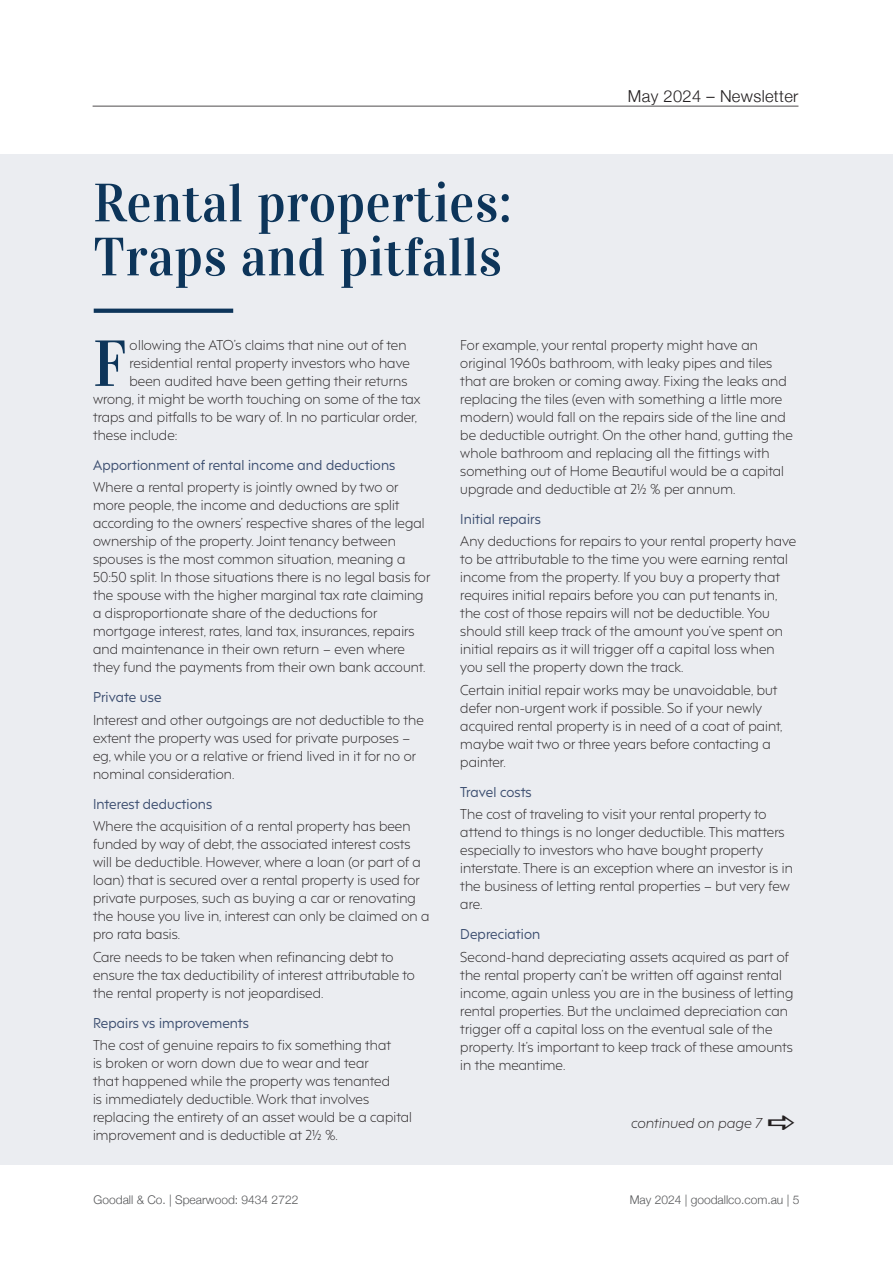
<style>
.page{position:relative;width:893px;height:1263px;background:#fff}
.page>*{position:absolute;margin:0;border:0;box-sizing:border-box;transform-origin:0 0}
.t1{font:65.1px "Vidaloka";color:#0d355a}
.t2{font:54px/54px "Vidaloka";letter-spacing:.01em;color:#0d355a}
.t3{font:300 16.5px "Helvetica Neue";letter-spacing:.02em;color:#231f20}
.t4{font:300 13.5px/18px "F37 Hooj";letter-spacing:.01em;color:#231f20}
.t5{font:13.5px "F37 Hooj";letter-spacing:.01em;color:#3c4e70}
.t6{font:italic 300 13.5px "F37 Hooj";letter-spacing:.01em;color:#231f20}
.t7{font:300 12px "Helvetica Neue";color:#57585a}
</style>
<div class="page">
<hr style="left:93px;top:106px;width:705px;height:1px;background:#231f20">
<div style="left:0;top:154px;width:893px;height:1011px;background:#ebedf1"></div>
<svg style="left:94px;top:309px;width:139px;height:4px"></svg>
<h2 class="t2" style="left:93px;top:176px;width:420px">Rental properties:<br>Traps and pitfalls</h2>
<p class="t3" style="left:628px;top:83px;width:172px">May 2024 – Newsletter</p>
<h1 class="t1" style="left:93px;top:325px;width:35px">F</h1>
<p class="t4" style="left:129px;top:334px;width:278px">ollowing the ATO’s claims that nine out of ten</p>
<p class="t4" style="left:129px;top:352px;width:282px">residential rental property investors who have</p>
<p class="t4" style="left:129px;top:370px;width:279px">been audited have been getting their returns</p>
<p class="t4" style="left:93px;top:388px;width:329px">wrong, it might be worth touching on some of the tax</p>
<p class="t4" style="left:93px;top:406px;width:326px">traps and pitfalls to be wary of. In no particular order,</p>
<p class="t4" style="left:93px;top:424px;width:86px">these include:</p>
<p class="t5" style="left:93px;top:453px;width:304px">Apportionment of rental income and deductions</p>
<p class="t4" style="left:93px;top:477px;width:339px">Where a rental property is jointly owned by two or more people, the income and deductions are split according to the owners’ respective shares of the legal ownership of the property. Joint tenancy between spouses is the most common situation, meaning a 50:50 split. In those situations there is no legal basis for the spouse with the higher marginal tax rate claiming a disproportionate share of the deductions for mortgage interest, rates, land tax, insurances, repairs and maintenance in their own return – even where they fund the payments from their own bank account.</p>
<p class="t5" style="left:93px;top:686px;width:70px">Private use</p>
<p class="t4" style="left:93px;top:709px;width:332px">Interest and other outgoings are not deductible to the extent the property was used for private purposes – eg, while you or a relative or friend lived in it for no or nominal consideration.</p>
<p class="t5" style="left:93px;top:792px;width:121px">Interest deductions</p>
<p class="t4" style="left:93px;top:816px;width:338px">Where the acquisition of a rental property has been funded by way of debt, the associated interest costs will be deductible. However, where a loan (or part of a loan) that is secured over a rental property is used for private purposes, such as buying a car or renovating the house you live in, interest can only be claimed on a pro rata basis.</p>
<p class="t4" style="left:93px;top:946px;width:323px">Care needs to be taken when refinancing debt to ensure the tax deductibility of interest attributable to the rental property is not jeopardised.</p>
<p class="t5" style="left:93px;top:1011px;width:157px">Repairs vs improvements</p>
<p class="t4" style="left:93px;top:1035px;width:320px">The cost of genuine repairs to fix something that<br>is broken or worn down due to wear and tear<br>that happened while the property was tenanted<br>is immediately deductible. Work that involves replacing the entirety of an asset would be a capital improvement and is deductible at 2½ %.</p>
<p class="t4" style="left:460px;top:334px;width:334px">For example, your rental property might have an original 1960s bathroom, with leaky pipes and tiles that are broken or coming away. Fixing the leaks and replacing the tiles (even with something a little more modern) would fall on the repairs side of the line and be deductible outright. On the other hand, gutting the whole bathroom and replacing all the fittings with something out of Home Beautiful would be a capital upgrade and deductible at 2½ % per annum.</p>
<p class="t5" style="left:460px;top:507px;width:82px">Initial repairs</p>
<p class="t4" style="left:460px;top:531px;width:337px">Any deductions for repairs to your rental property have to be attributable to the time you were earning rental income from the property. If you buy a property that requires initial repairs before you can put tenants in, the cost of those repairs will not be deductible. You should still keep track of the amount you’ve spent on initial repairs as it will trigger off a capital loss when you sell the property down the track.</p>
<p class="t4" style="left:460px;top:679px;width:324px">Certain initial repair works may be unavoidable, but defer non-urgent work if possible. So if your newly acquired rental property is in need of a coat of paint, maybe wait two or three years before contacting a painter.</p>
<p class="t5" style="left:460px;top:780px;width:73px">Travel costs</p>
<p class="t4" style="left:460px;top:804px;width:334px">The cost of traveling to visit your rental property to attend to things is no longer deductible. This matters especially to investors who have bought property interstate. There is an exception where an investor is in the business of letting rental properties – but very few are.</p>
<p class="t5" style="left:460px;top:923px;width:81px">Depreciation</p>
<p class="t4" style="left:460px;top:946px;width:334px">Second-hand depreciating assets acquired as part of the rental property can’t be written off against rental income, again unless you are in the business of letting rental properties. But the unclaimed depreciation can trigger off a capital loss on the eventual sale of the property. It’s important to keep track of these amounts in the meantime.</p>
<p class="t6" style="left:631px;top:1112px;width:132px">continued on page 7</p>
<p class="t7" style="left:94px;top:1190px;width:206px">Goodall &amp; Co. | Spearwood: 9434 2722</p>
<p class="t7" style="left:630px;top:1190px;width:171px">May 2024 | goodallco.com.au | 5</p>
</div>
